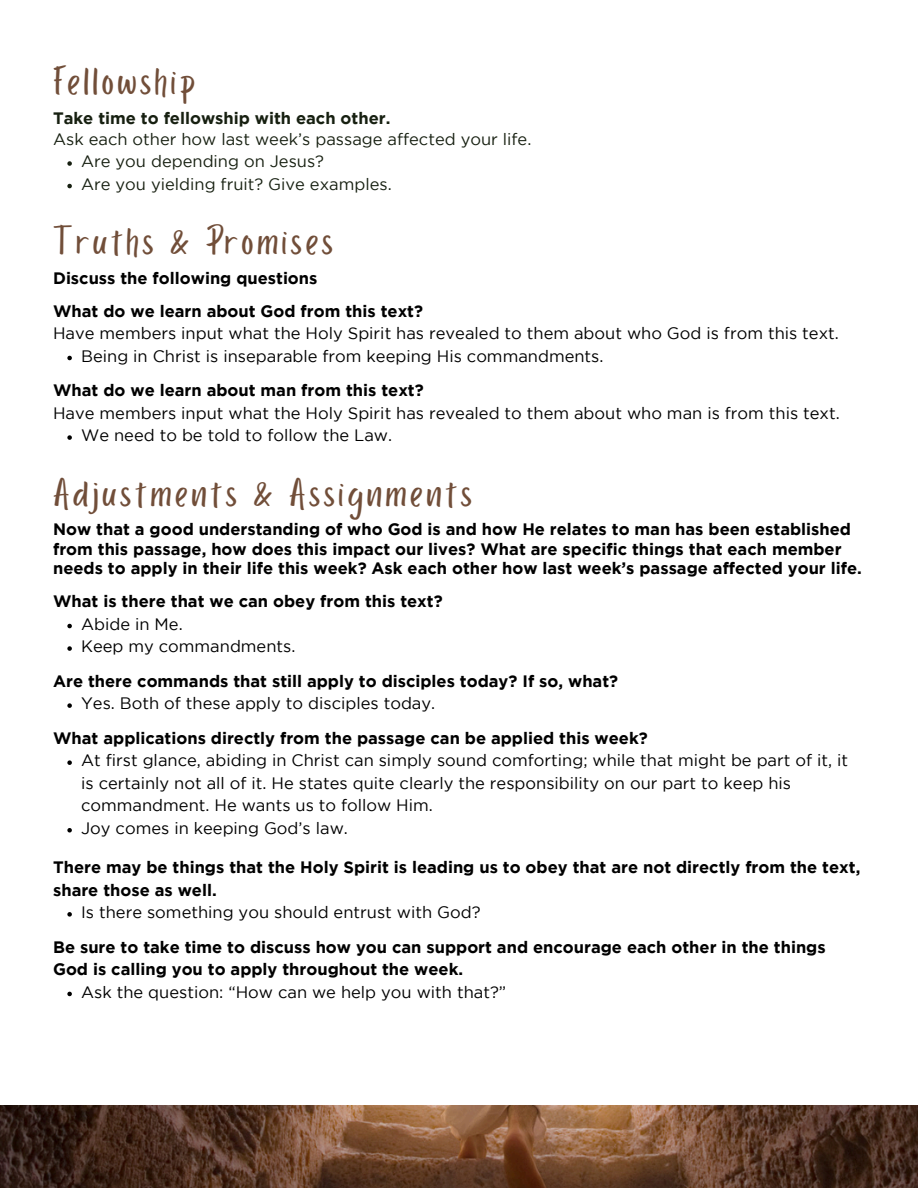
<style>
.page{position:relative;width:918px;height:1188px;background:#fff}
.page>*{position:absolute;margin:0;border:0;box-sizing:border-box;transform-origin:0 0}
.t1{font:42px "Porcelain";letter-spacing:.085em;color:#714e39}
.t2{font:700 16.5px/19.5px "Gotham";color:#000}
.t3{font:16.5px/22.5px "Gotham";color:#000}
.t4{font:16.5px/22.5px "Gotham";color:#172011}
.t5{font:700 16.5px "Gotham";color:#172011}
</style>
<div class="page">
<svg style="left:67px;top:161px;width:5px;height:5px"></svg>
<svg style="left:67px;top:184px;width:5px;height:4px"></svg>
<svg style="left:67px;top:356px;width:5px;height:4px"></svg>
<svg style="left:67px;top:435px;width:5px;height:5px"></svg>
<svg style="left:67px;top:624px;width:5px;height:4px"></svg>
<svg style="left:67px;top:646px;width:5px;height:5px"></svg>
<svg style="left:67px;top:703px;width:5px;height:5px"></svg>
<svg style="left:67px;top:760px;width:5px;height:5px"></svg>
<svg style="left:67px;top:828px;width:5px;height:5px"></svg>
<svg style="left:67px;top:912px;width:5px;height:5px"></svg>
<svg style="left:67px;top:992px;width:5px;height:4px"></svg>
<img style="left:0;top:1106px;width:918px;height:82px">
<h1 class="t1" style="left:53px;top:59px;width:143px">Fellowship</h1>
<p class="t5" style="left:53px;top:112px;width:339px">Take time to fellowship with each other.</p>
<p class="t4" style="left:81px;top:129px;width:452px;text-indent:-28px">Ask each other how last week’s passage affected your life.<br>Are you depending on Jesus?<br>Are you yielding fruit? Give examples.</p>
<h1 class="t1" style="left:53px;top:219px;width:282px">Truths &amp; Promises</h1>
<p class="t2" style="left:53px;top:262px;width:372px;line-height:33px">Discuss the following questions<br>What do we learn about God from this text?</p>
<p class="t3" style="left:81px;top:323px;width:759px;text-indent:-28px">Have members input what the Holy Spirit has revealed to them about who God is from this text.<br>Being in Christ is inseparable from keeping His commandments.</p>
<p class="t2" style="left:53px;top:382px;width:372px">What do we learn about man from this text?</p>
<p class="t3" style="left:81px;top:403px;width:760px;text-indent:-28px">Have members input what the Holy Spirit has revealed to them about who man is from this text.<br>We need to be told to follow the Law.</p>
<h1 class="t1" style="left:53px;top:470px;width:420px">Adjustments &amp; Assignments</h1>
<p class="t2" style="left:53px;top:521px;width:810px">Now that a good understanding of who God is and how He relates to man has been established from this passage, how does this impact our lives? What are specific things that each member needs to apply in their life this week? Ask each other how last week’s passage affected your life.</p>
<p class="t2" style="left:53px;top:593px;width:391px">What is there that we can obey from this text?</p>
<p class="t3" style="left:81px;top:614px;width:216px">Abide in Me.<br>Keep my commandments.</p>
<p class="t2" style="left:53px;top:672px;width:567px">Are there commands that still apply to disciples today? If so, what?</p>
<p class="t3" style="left:81px;top:693px;width:356px">Yes. Both of these apply to disciples today.</p>
<p class="t2" style="left:53px;top:729px;width:596px">What applications directly from the passage can be applied this week?</p>
<p class="t3" style="left:81px;top:750px;width:768px">At first glance, abiding in Christ can simply sound comforting; while that might be part of it, it is certainly not all of it. He states quite clearly the responsibility on our part to keep his commandment. He wants us to follow Him.<br>Joy comes in keeping God’s law.</p>
<p class="t2" style="left:53px;top:857px;width:809px;line-height:22.5px">There may be things that the Holy Spirit is leading us to obey that are not directly from the text, share those as well.</p>
<p class="t3" style="left:81px;top:902px;width:401px">Is there something you should entrust with God?</p>
<p class="t2" style="left:53px;top:937px;width:774px;line-height:22.5px">Be sure to take time to discuss how you can support and encourage each other in the things<br>God is calling you to apply throughout the week.</p>
<p class="t3" style="left:81px;top:981px;width:427px">Ask the question: “How can we help you with that?”</p>
</div>
